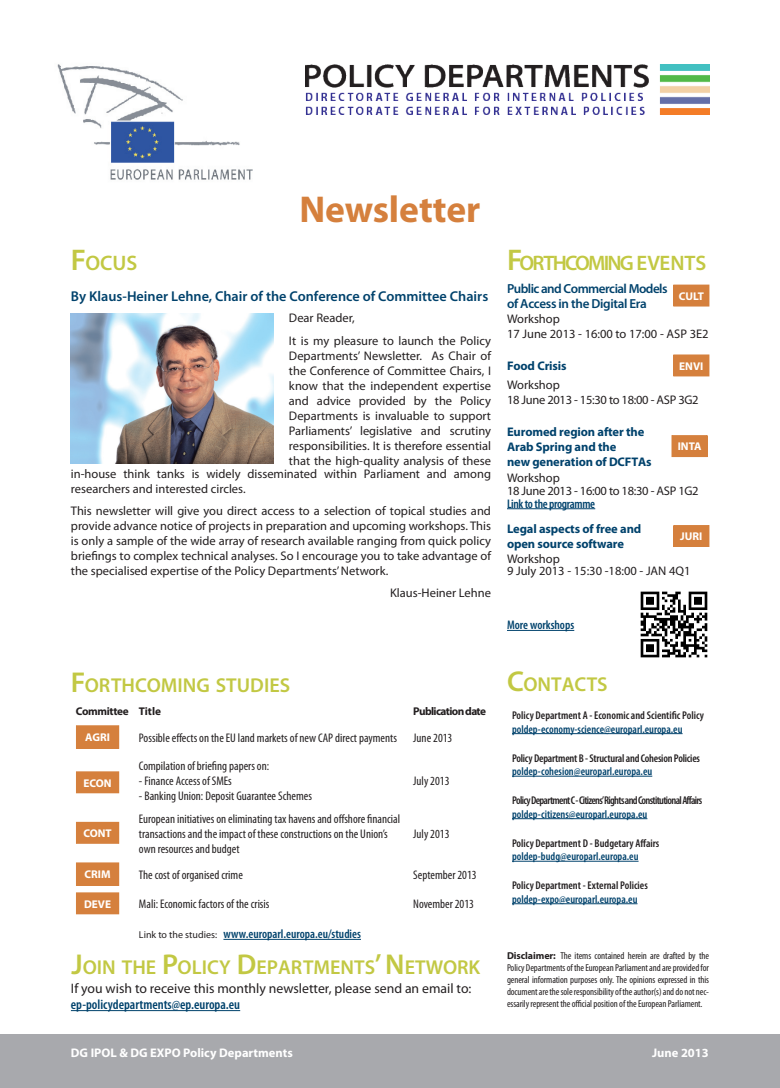
<style>
.page{position:relative;width:780px;height:1088px;background:#fff}
.page>*{position:absolute;margin:0;border:0;box-sizing:border-box;transform-origin:0 0}
.t1{font:700 37.5px "Myriad Pro";color:#d5803d}
.t2{font:600 21px "Myriad Pro";letter-spacing:-.085em;color:#c2c843}
.t3{font:600 21px "Myriad Pro";letter-spacing:-.055em;color:#c2c843}
.t4{font:600 20.12px "Myriad Pro";color:#c2c843}
.t5{font:600 14.25px "Myriad Pro";color:#01426c}
.t6{font:13.75px "Myriad Pro";color:#231f20}
.t7{font:600 condensed 13.75px "Myriad Pro";color:#01426c}
.t8{font:600 13.12px/15.8px "Myriad Pro";letter-spacing:-.04em;color:#01426c}
.t9{font:12.5px/15px "Myriad Pro";color:#231f20}
.t10{font:condensed 12.5px/15px "Myriad Pro";color:#231f20}
.t11{font:700 12.5px/15px "Myriad Pro";letter-spacing:-.01em;color:#01426c}
.t12{font:12.5px/15px "Myriad Pro";letter-spacing:-.025em;color:#231f20}
.t13{font:600 condensed 12.5px "Myriad Pro";color:#01426c}
.t14{font:700 12.5px "Myriad Pro";color:#fff}
.t15{font:600 condensed 12.5px "Myriad Pro";letter-spacing:-.025em;color:#01426c}
.t16{font:600 condensed 11.25px "Myriad Pro";color:#01426c}
.t17{font:600 condensed 11.25px "Myriad Pro";letter-spacing:-.015em;color:#231f20}
.t18{font:600 condensed 11.25px "Myriad Pro";letter-spacing:-.06em;color:#231f20}
.t19{font:700 11.25px "Myriad Pro";color:#fff}
.t20{font:700 11.25px "Myriad Pro";letter-spacing:-.05em;color:#231f20}
.t21{font:700 11.25px "Myriad Pro";letter-spacing:-.03em;color:#231f20}
.t22{font:condensed 10px/12px "Myriad Pro";letter-spacing:-.01em;color:#231f20;text-align:justify}
.s1{font-size:30px}
.s2{font-size:28.75px}
.s3{font-weight:400;font-stretch:normal;font-size:10px;color:#231f20}
.s4{font-weight:700;font-stretch:normal}
</style>
<div class="page">
<img style="left:57px;top:64px;width:196px;height:116px">
<div style="left:0;top:1035px;width:780px;height:53px;background:#a8a9ad"></div>
<img style="left:305px;top:65px;width:404px;height:50px">
<hr style="left:71px;top:1010px;width:169px;height:1px;background:#01426c">
<hr style="left:512px;top:733px;width:170px;height:1px;background:#01426c">
<hr style="left:512px;top:776px;width:140px;height:1px;background:#01426c">
<hr style="left:512px;top:818px;width:135px;height:1px;background:#01426c">
<hr style="left:512px;top:861px;width:126px;height:1px;background:#01426c">
<hr style="left:512px;top:903px;width:125px;height:1px;background:#01426c">
<hr style="left:223px;top:939px;width:138px;height:1px;background:#01426c">
<div style="left:76px;top:726px;width:43px;height:22px;background:#d5803d"></div>
<div style="left:76px;top:725px;width:43px;height:23px;border:1px solid #d5803d"></div>
<div style="left:76px;top:863px;width:43px;height:22px;background:#d5803d"></div>
<div style="left:76px;top:772px;width:43px;height:21px;background:#d5803d"></div>
<div style="left:76px;top:822px;width:43px;height:21px;background:#d5803d"></div>
<div style="left:76px;top:893px;width:43px;height:21px;background:#d5803d"></div>
<div style="left:673px;top:525px;width:36px;height:21px;background:#d5803d"></div>
<div style="left:673px;top:525px;width:36px;height:22px;border:1px solid #d5803d"></div>
<div style="left:673px;top:355px;width:36px;height:21px;background:#d5803d"></div>
<img style="left:71px;top:313px;width:202px;height:151px">
<div style="left:673px;top:285px;width:36px;height:21px;background:#d5803d"></div>
<div style="left:672px;top:436px;width:35px;height:20px;background:#d5803d"></div>
<div style="left:671px;top:435px;width:36px;height:22px;border:1px solid #d5803d"></div>
<hr style="left:507px;top:630px;width:67px;height:1px;background:#01426c">
<img style="left:640px;top:591px;width:68px;height:67px">
<h2 class="t3" style="left:71px;top:249px;width:68px"><span class="s1">F</span>ocus</h2>
<h1 class="t1" style="left:299px;top:185px;width:182px">Newsletter</h1>
<p class="t5" style="left:71px;top:287px;width:419px">By Klaus-Heiner Lehne, Chair of the Conference of Committee Chairs</p>
<p class="t9" style="left:289px;top:307px;width:204px;line-height:22.1px">Dear Reader,<br>It is my pleasure to launch the Policy</p>
<p class="t9" style="left:289px;top:348px;width:203px;text-align:justify">Departments’ Newsletter. As Chair of the Conference of Committee Chairs, I know that the independent expertise and advice provided by the Policy Departments is invaluable to support Parliaments’ legislative and scrutiny responsibilities. It is therefore essential that the high-quality analysis of these</p>
<p class="t9" style="left:71px;top:466px;width:421px">in-house think tanks is widely disseminated within Parliament and among researchers and interested circles.</p>
<p class="t9" style="left:71px;top:503px;width:421px;text-align:justify">This newsletter will give you direct access to a selection of topical studies and provide advance notice of projects in preparation and upcoming workshops. This is only a sample of the wide array of research available ranging from quick policy briefings to complex technical analyses. So I encourage you to take advantage of the specialised expertise of the Policy Departments’ Network.</p>
<p class="t9" style="left:390px;top:585px;width:102px">Klaus-Heiner Lehne</p>
<h2 class="t2" style="left:507px;top:249px;width:201px"><span class="s1">F</span>orthcoming events</h2>
<p class="t8" style="left:507px;top:280px;width:162px">Public and Commercial Models of Access in the Digital Era</p>
<p class="t19" style="left:678px;top:289px;width:27px">CULT</p>
<p class="t9" style="left:507px;top:311px;width:203px">Workshop<br>17 June 2013 - 16:00 to 17:00 - ASP 3E2</p>
<p class="t11" style="left:507px;top:358px;width:61px">Food Crisis</p>
<p class="t19" style="left:679px;top:358px;width:26px">ENVI</p>
<p class="t12" style="left:507px;top:377px;width:193px">Workshop<br>18 June 2013 - 15:30 to 18:00 - ASP 3G2</p>
<p class="t11" style="left:507px;top:424px;width:146px">Euromed region after the<br>Arab Spring and the<br>new generation of DCFTAs</p>
<p class="t19" style="left:677px;top:439px;width:25px">INTA</p>
<p class="t12" style="left:507px;top:472px;width:193px;line-height:12.5px">Workshop<br>18 June 2013 - 16:00 to 18:30 - ASP 1G2</p>
<p class="t15" style="left:507px;top:496px;width:90px">Link to the programme</p>
<p class="t11" style="left:507px;top:521px;width:136px">Legal aspects of free and open source software</p>
<p class="t19" style="left:680px;top:529px;width:24px">JURI</p>
<p class="t9" style="left:507px;top:552px;width:185px;line-height:12.5px">Workshop<br>9 July 2013 - 15:30 -18:00 - JAN 4Q1</p>
<p class="t13" style="left:507px;top:617px;width:69px">More workshops</p>
<h3 class="t4" style="left:71px;top:672px;width:221px"><span class="s2">F</span>orthcoming studies</h3>
<p class="t21" style="left:76px;top:704px;width:87px">Committee Title</p>
<p class="t20" style="left:413px;top:704px;width:74px">Publication date</p>
<p class="t10" style="left:139px;top:730px;width:259px">Possible effects on the EU land markets of new CAP direct payments</p>
<p class="t10" style="left:413px;top:730px;width:41px">June 2013</p>
<p class="t10" style="left:139px;top:758px;width:132px">Compilation of briefing papers on:</p>
<p class="t10" style="left:139px;top:773px;width:94px">- Finance Access of SMEs</p>
<p class="t10" style="left:139px;top:788px;width:174px">- Banking Union: Deposit Guarantee Schemes</p>
<p class="t19" style="left:85px;top:730px;width:26px">AGRI</p>
<p class="t10" style="left:413px;top:773px;width:38px">July 2013</p>
<p class="t19" style="left:83px;top:775px;width:30px">ECON</p>
<p class="t19" style="left:83px;top:826px;width:30px">CONT</p>
<p class="t19" style="left:84px;top:867px;width:28px">CRIM</p>
<p class="t19" style="left:84px;top:896px;width:29px">DEVE</p>
<p class="t10" style="left:139px;top:811px;width:263px">European initiatives on eliminating tax havens and offshore financial transactions and the impact of these constructions on the Union’s own resources and budget</p>
<p class="t10" style="left:413px;top:826px;width:38px">July 2013</p>
<p class="t10" style="left:139px;top:867px;width:105px">The cost of organised crime</p>
<p class="t10" style="left:413px;top:867px;width:65px">September 2013</p>
<p class="t10" style="left:139px;top:896px;width:132px">Mali: Economic factors of the crisis</p>
<p class="t10" style="left:413px;top:896px;width:62px">November 2013</p>
<p class="t13" style="left:139px;top:926px;width:223px"><span class="s3">Link to the studies:</span> www.europarl.europa.eu/studies</p>
<h3 class="t4" style="left:71px;top:954px;width:410px"><span class="s2">J</span>oin the <span class="s2">P</span>olicy <span class="s2">D</span>epartments<span class="s2">’ N</span> etwork</h3>
<p class="t6" style="left:71px;top:979px;width:402px">If you wish to receive this monthly newsletter, please send an email to:</p>
<p class="t7" style="left:71px;top:996px;width:171px">ep-policydepartments@ep.europa.eu</p>
<h3 class="t4" style="left:507px;top:671px;width:102px"><span class="s2">C</span>ontacts</h3>
<p class="t17" style="left:512px;top:708px;width:193px">Policy Department A - Economic and Scientific Policy</p>
<p class="t16" style="left:512px;top:722px;width:172px">poldep-economy-science@europarl.europa.eu</p>
<p class="t17" style="left:512px;top:751px;width:189px">Policy Department B - Structural and Cohesion Policies</p>
<p class="t16" style="left:512px;top:764px;width:142px">poldep-cohesion@europarl.europa.eu</p>
<p class="t18" style="left:512px;top:793px;width:192px">Policy Department C - Citizens’Rights and Constitutional Affairs</p>
<p class="t16" style="left:512px;top:807px;width:137px">poldep-citizens@europarl.europa.eu</p>
<p class="t17" style="left:512px;top:836px;width:149px">Policy Department D - Budgetary Affairs</p>
<p class="t16" style="left:512px;top:849px;width:128px">poldep-budg@europarl.europa.eu</p>
<p class="t17" style="left:512px;top:878px;width:137px">Policy Department - External Policies</p>
<p class="t16" style="left:512px;top:892px;width:127px">poldep-expo@europarl.europa.eu</p>
<p class="t22" style="left:507px;top:949px;width:203px"><span class="s4">Disclaimer:</span> The items contained herein are drafted by the Policy Departments of the European Parliament and are provided for general information purposes only. The opinions expressed in this document are the sole responsibility of the author(s) and do not nec&shy;essarily represent the official position of the European Parliament.</p>
<p class="t14" style="left:71px;top:1045px;width:223px">DG IPOL &amp; DG EXPO Policy Departments</p>
<p class="t14" style="left:652px;top:1045px;width:58px">June 2013</p>
</div>
